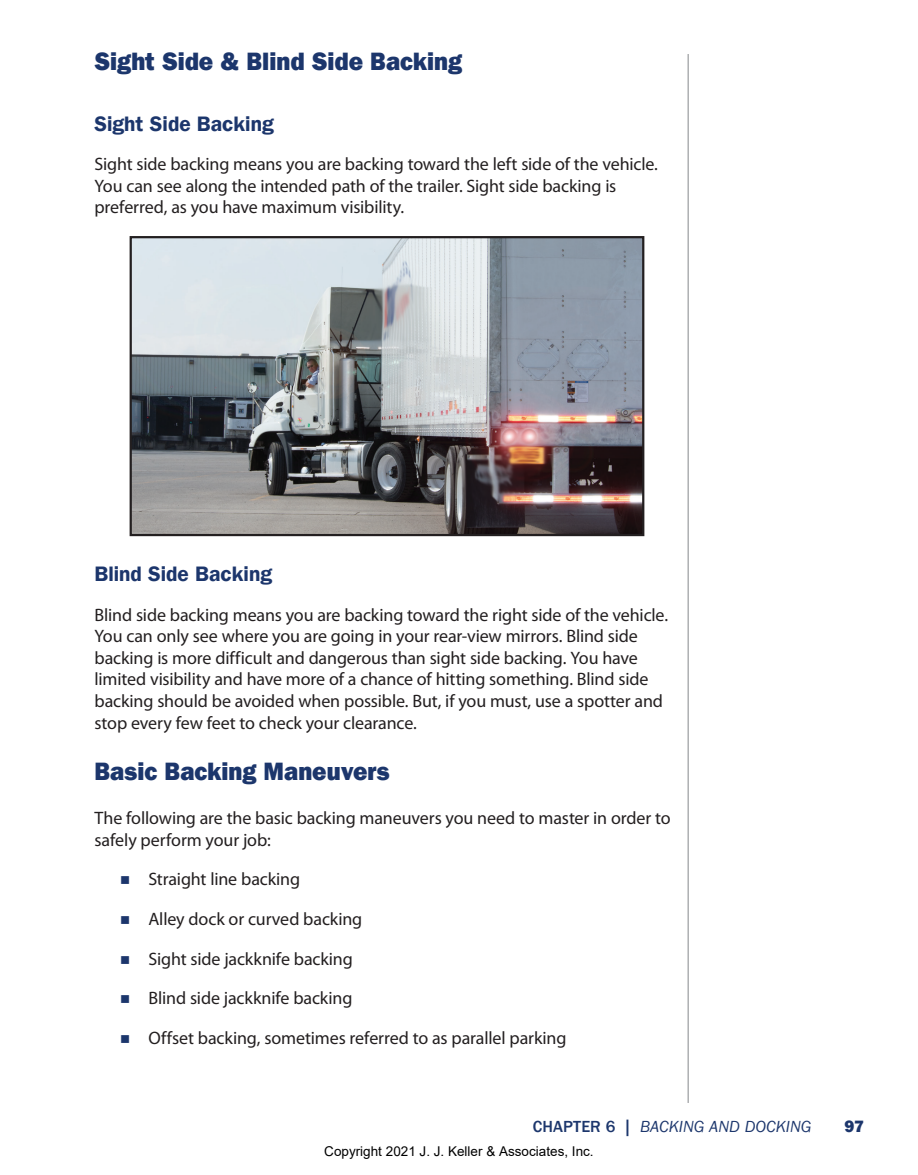
<style>
.page{position:relative;width:918px;height:1175px;background:#fff}
.page>*{position:absolute;margin:0;border:0;box-sizing:border-box;transform-origin:0 0}
.t1{font:800 25.2px "Franklin Gothic LT Pro";color:#1c366c;scale:.95 1}
.t2{font:21px "Franklin Gothic LT Pro Dm";color:#1c366c}
.t3{font:18px/21.6px "Myriad Pro";letter-spacing:-.01em;color:#231f20}
.t4{font:italic 16.5px "Franklin Gothic LT Pro";color:#1c366c}
.t5{font:800 16.5px "Franklin Gothic LT Pro";color:#1c366c}
.t6{font:13.5px "Arial";color:#000}
.s1{font-weight:500;font-style:normal}
</style>
<div class="page">
<hr style="left:688px;top:54px;width:1px;height:1048px;background:#939598">
<img style="left:133px;top:239px;width:508px;height:294px">
<div style="left:130px;top:236px;width:514px;height:300px;border:2px solid #231f20"></div>
<h1 class="t1" style="left:94px;top:47px;width:388px">Sight Side &amp; Blind Side Backing</h1>
<p class="t2" style="left:94px;top:111px;width:181px">Sight Side Backing</p>
<p class="t3" style="left:94px;top:153px;width:565px">Sight side backing means you are backing toward the left side of the vehicle.<br>You can see along the intended path of the trailer. Sight side backing is preferred, as you have maximum visibility.</p>
<p class="t2" style="left:94px;top:561px;width:179px">Blind Side Backing</p>
<p class="t3" style="left:94px;top:603px;width:575px">Blind side backing means you are backing toward the right side of the vehicle.<br>You can only see where you are going in your rear-view mirrors. Blind side backing is more difficult and dangerous than sight side backing. You have limited visibility and have more of a chance of hitting something. Blind side backing should be avoided when possible. But, if you must, use a spotter and stop every few feet to check your clearance.</p>
<h1 class="t1" style="left:94px;top:756px;width:312px">Basic Backing Maneuvers</h1>
<p class="t3" style="left:94px;top:807px;width:578px">The following are the basic backing maneuvers you need to master in order to safely perform your job:</p>
<p class="t3" style="left:148px;top:868px;width:153px">Straight line backing</p>
<p class="t3" style="left:148px;top:898px;width:215px;line-height:39.6px">Alley dock or curved backing<br>Sight side jackknife backing<br>Blind side jackknife backing</p>
<p class="t3" style="left:148px;top:1026px;width:420px">Offset backing, sometimes referred to as parallel parking</p>
<p class="t4" style="left:533px;top:1117px;width:280px"><span class="s1">CHAPTER 6 |</span> BACKING AND DOCKING</p>
<p class="t5" style="left:845px;top:1116px;width:21px">97</p>
<p class="t6" style="left:324px;top:1141px;width:271px">Copyright 2021 J. J. Keller &amp; Associates, Inc.</p>
</div>
